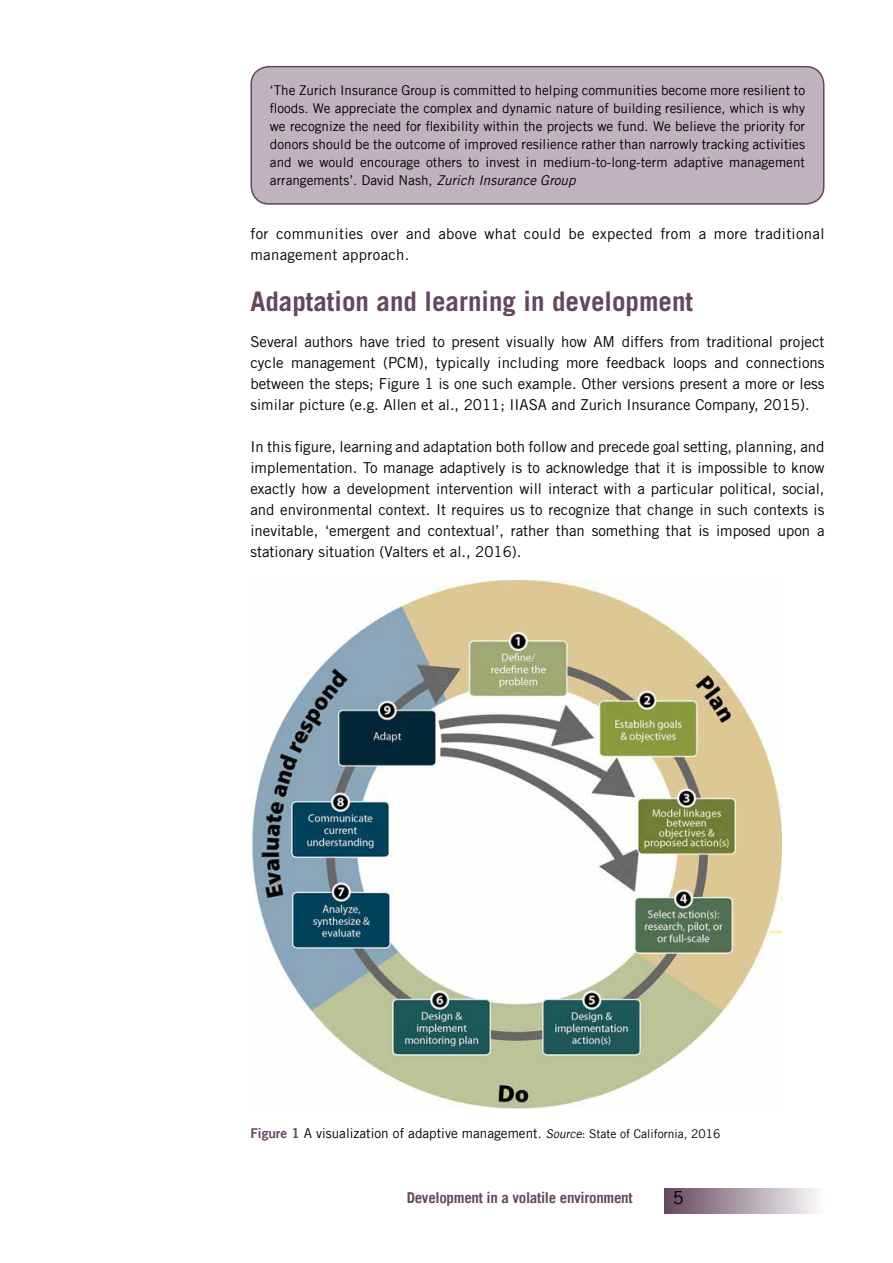
<style>
.page{position:relative;width:893px;height:1263px;background:#fff}
.page>*{position:absolute;margin:0;border:0;box-sizing:border-box;transform-origin:0 0}
.t1{font:700 27px "Trade Gothic LT Std";color:#654660}
.t2{font:18px "Trade Gothic LT Com";color:#000}
.t3{font:15px/21px "Trade Gothic LT Std";color:#000;text-align:justify}
.t4{font:15px/21px "Trade Gothic LT Std";letter-spacing:.02em;color:#000}
.t5{font:700 15px "Trade Gothic";letter-spacing:-.02em;color:#654660}
.t6{font:13.5px/18px "Trade Gothic";color:#000;text-align:justify}
.s1{font-style:italic}
.s2{font-family:"Trade Gothic Bold Two";color:#654660}
.s3{font-style:italic;font-size:12px}
.s4{font-size:12px}
</style>
<div class="page">
<div style="left:664px;top:1188px;width:160px;height:26px;background:linear-gradient(to right,#664761,#fbfafb)"></div>
<div style="left:251px;top:67px;width:573px;height:137px;background:#c0b3bd;border-radius:18px"></div>
<div style="left:250px;top:66px;width:574px;height:139px;border:2px solid #654660;border-radius:18px"></div>
<img style="left:250px;top:581px;width:531px;height:528px">
<p class="t6" style="left:270px;top:81px;width:537px">‘The Zurich Insurance Group is committed to helping communities become more resilient to floods. We appreciate the complex and dynamic nature of building resilience, which is why we recognize the need for flexibility within the projects we fund. We believe the priority for donors should be the outcome of improved resilience rather than narrowly tracking activities and we would encourage others to invest in medium-to-long-term adaptive management arrangements’. David Nash, <span class="s1">Zurich Insurance Group</span></p>
<p class="t4" style="left:250px;top:223px;width:576px">for communities over and above what could be expected from a more traditional management approach.</p>
<h1 class="t1" style="left:250px;top:285px;width:444px">Adaptation and learning in development</h1>
<p class="t3" style="left:250px;top:331px;width:576px">Several authors have tried to present visually how AM differs from traditional project cycle management (PCM), typically including more feedback loops and connections between the steps; Figure 1 is one such example. Other versions present a more or less similar picture (e.g. Allen et al., 2011; IIASA and Zurich Insurance Company, 2015).</p>
<p class="t3" style="left:250px;top:436px;width:576px">In this figure, learning and adaptation both follow and precede goal setting, planning, and implementation. To manage adaptively is to acknowledge that it is impossible to know exactly how a development intervention will interact with a particular political, social, and environmental context. It requires us to recognize that change in such contexts is inevitable, ‘emergent and contextual’, rather than something that is imposed upon a stationary situation (Valters et al., 2016).</p>
<p class="t6" style="left:250px;top:1124px;width:472px"><span class="s2">Figure 1</span> A visualization of adaptive management. <span class="s3">Source</span><span class="s4">: State of California, 2016</span></p>
<p class="t5" style="left:407px;top:1189px;width:227px">Development in a volatile environment</p>
<p class="t2" style="left:673px;top:1187px;width:12px">5</p>
</div>
